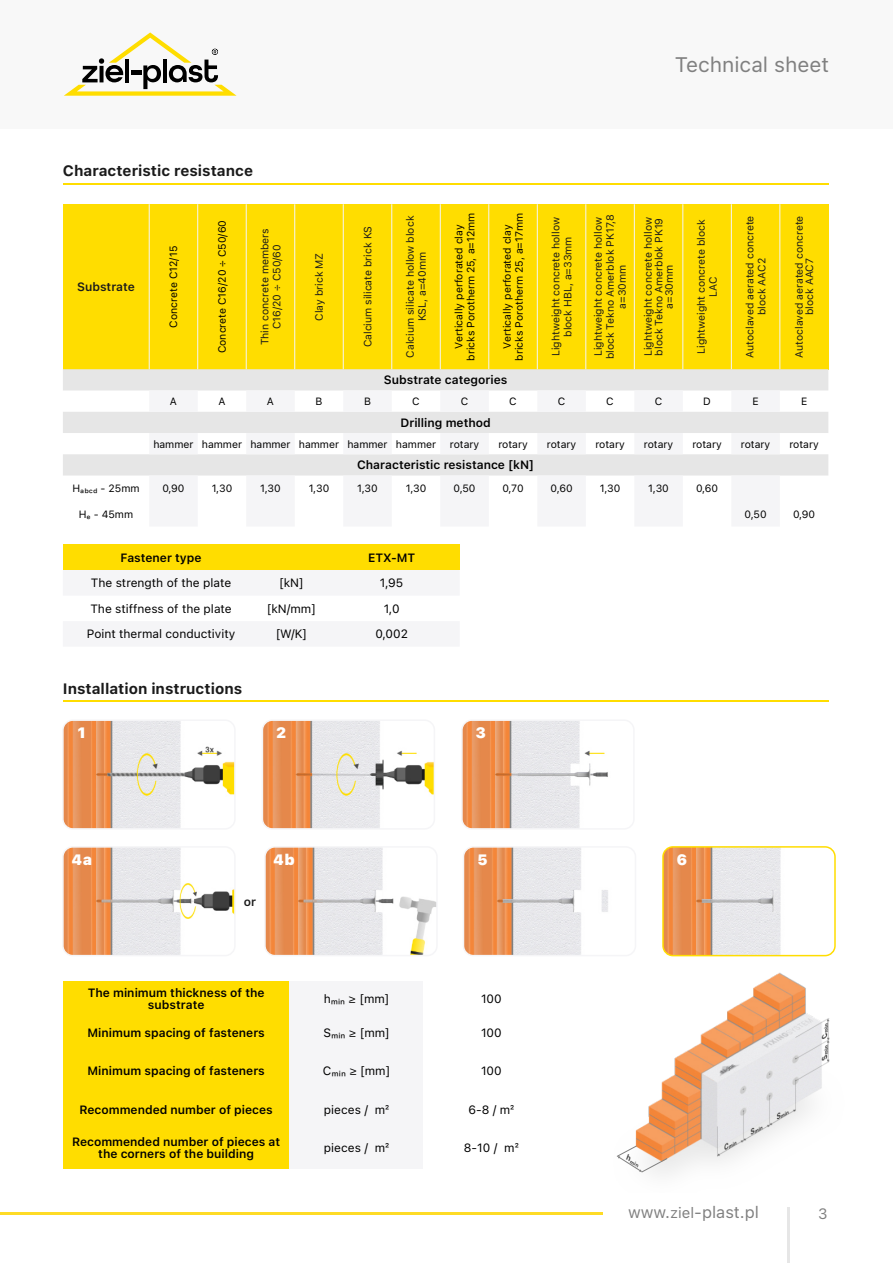
<style>
.page{position:relative;width:893px;height:1263px;background:#fff}
.page>*{position:absolute;margin:0;border:0;box-sizing:border-box;transform-origin:0 0}
.t1{font:21px "SF Pro Text";color:#808080}
.t2{font:16.5px "SF Pro Text";color:#808080}
.t3{font:700 15px "SF Pro Text";color:#1a1a1a}
.t4{font:900 15px "SF Pro Text";color:#fff}
.t5{font:15px "SF Pro Text";color:#808080}
.t6{font:600 12px/12px "SF Pro Text";color:#000;text-align:center}
.t7{font:12px "SF Pro Text";color:#000}
.t8{font:600 12px "SF Pro Text";color:#1a1a1a}
.t9{font:10.5px/12px "SF Pro Text";color:#1a1a1a;text-align:center}
.t10{font:10.5px/12px "SF Pro Text";color:#000;text-align:center}
.t11{font:italic 700 7.5px "SF Pro Text";color:#404040}
.s1{font-size:15px}
</style>
<div class="page">
<hr style="left:0;top:1213px;width:602px;height:2px;background:#fedb26">
<hr style="left:788px;top:1207px;width:2px;height:56px;background:#e6e6e6">
<div style="left:0;top:0;width:893px;height:128px;background:#f8f8f8"></div>
<svg style="left:64px;top:32px;width:173px;height:64px"></svg>
<div style="left:63px;top:204px;width:765px;height:165px;background:#fd0"></div>
<svg style="left:63px;top:369px;width:765px;height:106px;fill:#e6e6e6"></svg>
<svg style="left:149px;top:390px;width:631px;height:86px"></svg>
<hr style="left:197px;top:204px;width:1px;height:165px;background:#f5f5f7">
<hr style="left:246px;top:204px;width:1px;height:165px;background:#f5f5f7">
<hr style="left:294px;top:204px;width:1px;height:165px;background:#f5f5f7">
<hr style="left:343px;top:204px;width:1px;height:165px;background:#f5f5f7">
<hr style="left:391px;top:204px;width:1px;height:165px;background:#f5f5f7">
<hr style="left:440px;top:204px;width:1px;height:165px;background:#f5f5f7">
<hr style="left:488px;top:204px;width:1px;height:165px;background:#f5f5f7">
<hr style="left:537px;top:204px;width:1px;height:165px;background:#f5f5f7">
<hr style="left:585px;top:204px;width:1px;height:165px;background:#f5f5f7">
<hr style="left:634px;top:204px;width:1px;height:165px;background:#f5f5f7">
<hr style="left:682px;top:204px;width:1px;height:165px;background:#f5f5f7">
<hr style="left:731px;top:204px;width:1px;height:165px;background:#f5f5f7">
<hr style="left:780px;top:204px;width:1px;height:165px;background:#f5f5f7">
<hr style="left:149px;top:204px;width:1px;height:165px;background:#f5f5f7">
<div style="left:63px;top:545px;width:397px;height:25px;background:#fd0"></div>
<hr style="left:63px;top:183px;width:765px;height:2px;background:#fd0">
<hr style="left:63px;top:700px;width:765px;height:2px;background:#fd0">
<img style="left:616px;top:972px;width:214px;height:202px">
<svg style="left:617px;top:1146px;width:50px;height:26px"></svg>
<div style="left:63px;top:981px;width:226px;height:188px;background:#fd0"></div>
<div style="left:289px;top:981px;width:135px;height:188px;background:#f5f5f7"></div>
<img style="left:63px;top:720px;width:172px;height:109px;border-radius:10px">
<div style="left:62px;top:719px;width:174px;height:111px;border:2px solid #f5f5f7;border-radius:10px"></div>
<img style="left:63px;top:847px;width:172px;height:108px;border-radius:10px">
<div style="left:62px;top:846px;width:174px;height:110px;border:2px solid #f5f5f7;border-radius:10px"></div>
<img style="left:262px;top:720px;width:172px;height:109px;border-radius:10px">
<div style="left:262px;top:719px;width:173px;height:111px;border:2px solid #f5f5f7;border-radius:10px"></div>
<img style="left:463px;top:847px;width:172px;height:108px;border-radius:10px">
<div style="left:463px;top:846px;width:173px;height:110px;border:2px solid #f5f5f7;border-radius:10px"></div>
<img style="left:462px;top:720px;width:172px;height:109px;border-radius:10px">
<div style="left:461px;top:719px;width:174px;height:111px;border:2px solid #f5f5f7;border-radius:10px"></div>
<img style="left:663px;top:847px;width:172px;height:108px;border-radius:10px">
<div style="left:662px;top:846px;width:174px;height:110px;border:2px solid #fd0;border-radius:10px"></div>
<img style="left:265px;top:847px;width:172px;height:108px;border-radius:10px">
<div style="left:264px;top:846px;width:174px;height:110px;border:2px solid #f5f5f7;border-radius:10px"></div>
<h3 class="t3" style="left:63px;top:162px;width:192px">Characteristic resistance</h3>
<p class="t8" style="left:77px;top:280px;width:59px">Substrate</p>
<p class="t10" style="left:168px;top:327px;width:83px;rotate:-90deg">Concrete C12/15</p>
<p class="t10" style="left:216px;top:353px;width:135px;rotate:-90deg">Concrete C16/20 ÷ C50/60</p>
<p class="t9" style="left:259px;top:345px;width:119px;rotate:-90deg">Thin concrete members<br>C16/20 ÷ C50/60</p>
<p class="t9" style="left:313px;top:321px;width:70px;rotate:-90deg">Clay brick MZ</p>
<h1 class="t1" style="left:675px;top:52px;width:156px">Technical sheet</h1>
<p class="t9" style="left:362px;top:347px;width:123px;rotate:-90deg">Calcium silicate brick KS</p>
<p class="t9" style="left:404px;top:358px;width:144px;rotate:-90deg">Calcium silicate hollow block<br>KSL, a=40mm</p>
<p class="t10" style="left:453px;top:361px;width:150px;rotate:-90deg">Vertically perforated clay bricks Porotherm 25, a=12mm</p>
<p class="t10" style="left:501px;top:361px;width:149px;rotate:-90deg">Vertically perforated clay bricks Porotherm 25, a=17mm</p>
<p class="t9" style="left:550px;top:356px;width:141px;rotate:-90deg">Lightweight concrete hollow block HBL, a=33mm</p>
<p class="t9" style="left:592px;top:359px;width:147px;rotate:-90deg">Lightweight concrete hollow block Tekno Amerblok PK17,8 a=30mm</p>
<p class="t9" style="left:643px;top:356px;width:141px;line-height:10.5px;rotate:-90deg">Lightweight concrete hollow block Tekno Amerblok PK19 a=30mm</p>
<p class="t9" style="left:695px;top:354px;width:136px;rotate:-90deg">Lightweight concrete block<br>LAC</p>
<p class="t9" style="left:744px;top:358px;width:144px;rotate:-90deg">Autoclaved aerated concrete block AAC2</p>
<p class="t9" style="left:794px;top:358px;width:144px;line-height:10.5px;rotate:-90deg">Autoclaved aerated concrete block AAC7</p>
<p class="t6" style="left:384px;top:374px;width:125px">Substrate categories</p>
<p class="t10" style="left:170px;top:395px;width:9px">A</p>
<p class="t10" style="left:218px;top:395px;width:9px">A</p>
<p class="t10" style="left:267px;top:395px;width:9px">A</p>
<p class="t10" style="left:316px;top:395px;width:8px">B</p>
<p class="t10" style="left:364px;top:395px;width:8px">B</p>
<p class="t10" style="left:412px;top:395px;width:9px">C</p>
<p class="t10" style="left:461px;top:395px;width:9px">C</p>
<p class="t10" style="left:509px;top:395px;width:9px">C</p>
<p class="t10" style="left:558px;top:395px;width:9px">C</p>
<p class="t10" style="left:606px;top:395px;width:9px">C</p>
<p class="t10" style="left:655px;top:395px;width:9px">C</p>
<p class="t10" style="left:703px;top:395px;width:9px">D</p>
<p class="t10" style="left:752px;top:395px;width:8px">E</p>
<p class="t10" style="left:801px;top:395px;width:8px">E</p>
<p class="t6" style="left:400px;top:417px;width:92px">Drilling method</p>
<p class="t10" style="left:153px;top:438px;width:284px">hammer hammer hammer hammer hammer hammer</p>
<p class="t10" style="left:450px;top:438px;width:31px">rotary</p>
<p class="t10" style="left:498px;top:438px;width:31px">rotary</p>
<p class="t10" style="left:547px;top:438px;width:31px">rotary</p>
<p class="t10" style="left:595px;top:438px;width:31px">rotary</p>
<p class="t10" style="left:644px;top:438px;width:31px">rotary</p>
<p class="t10" style="left:692px;top:438px;width:31px">rotary</p>
<p class="t10" style="left:741px;top:438px;width:31px">rotary</p>
<p class="t10" style="left:789px;top:438px;width:31px">rotary</p>
<p class="t6" style="left:357px;top:459px;width:179px">Characteristic resistance [kN]</p>
<p class="t10" style="left:72px;top:482px;width:69px">Hₐbcd - 25mm</p>
<p class="t10" style="left:162px;top:482px;width:24px">0,90</p>
<p class="t10" style="left:212px;top:482px;width:22px">1,30</p>
<p class="t10" style="left:260px;top:482px;width:22px">1,30</p>
<p class="t10" style="left:309px;top:482px;width:22px">1,30</p>
<p class="t10" style="left:357px;top:482px;width:22px">1,30</p>
<p class="t10" style="left:406px;top:482px;width:22px">1,30</p>
<p class="t10" style="left:453px;top:482px;width:24px">0,50</p>
<p class="t10" style="left:502px;top:482px;width:23px">0,70</p>
<p class="t10" style="left:550px;top:482px;width:24px">0,60</p>
<p class="t10" style="left:600px;top:482px;width:22px">1,30</p>
<p class="t10" style="left:648px;top:482px;width:22px">1,30</p>
<p class="t10" style="left:696px;top:482px;width:24px">0,60</p>
<p class="t10" style="left:79px;top:508px;width:56px">Hₑ - 45mm</p>
<p class="t10" style="left:745px;top:508px;width:24px">0,50</p>
<p class="t10" style="left:793px;top:508px;width:24px">0,90</p>
<p class="t6" style="left:121px;top:551px;width:82px">Fastener type</p>
<p class="t6" style="left:368px;top:551px;width:49px">ETX-MT</p>
<p class="t7" style="left:91px;top:576px;width:142px">The strength of the plate</p>
<p class="t7" style="left:279px;top:576px;width:26px">[kN]</p>
<p class="t7" style="left:380px;top:576px;width:25px">1,95</p>
<p class="t7" style="left:90px;top:601px;width:143px">The stiffness of the plate</p>
<p class="t7" style="left:267px;top:601px;width:51px">[kN/mm]</p>
<p class="t7" style="left:384px;top:601px;width:17px">1,0</p>
<p class="t7" style="left:87px;top:627px;width:150px">Point thermal conductivity</p>
<p class="t7" style="left:276px;top:627px;width:33px">[W/K]</p>
<p class="t7" style="left:375px;top:627px;width:34px">0,002</p>
<h3 class="t3" style="left:63px;top:679px;width:181px">Installation instructions</h3>
<h3 class="t4" style="left:78px;top:724px;width:10px">1</h3>
<h3 class="t4" style="left:276px;top:724px;width:12px">2</h3>
<h3 class="t4" style="left:475px;top:724px;width:12px">3</h3>
<h3 class="t4" style="left:72px;top:851px;width:22px">4a</h3>
<h3 class="t4" style="left:273px;top:851px;width:23px">4b</h3>
<p class="t8" style="left:244px;top:894px;width:14px">or</p>
<h3 class="t4" style="left:477px;top:851px;width:12px">5</h3>
<h3 class="t4" style="left:676px;top:851px;width:12px">6</h3>
<p class="t6" style="left:88px;top:986px;width:179px">The minimum thickness of the substrate</p>
<p class="t7" style="left:324px;top:991px;width:67px">hₘiₙ ≥ [mm]</p>
<p class="t7" style="left:481px;top:991px;width:22px">100</p>
<p class="t6" style="left:88px;top:1026px;width:179px">Minimum spacing of fasteners</p>
<p class="t7" style="left:323px;top:1025px;width:68px">Sₘiₙ ≥ [mm]</p>
<p class="t7" style="left:481px;top:1025px;width:22px">100</p>
<p class="t6" style="left:88px;top:1065px;width:179px">Minimum spacing of fasteners</p>
<p class="t7" style="left:323px;top:1064px;width:69px">Cₘiₙ ≥ [mm]</p>
<p class="t7" style="left:481px;top:1064px;width:22px">100</p>
<p class="t6" style="left:79px;top:1103px;width:195px">Recommended number of pieces</p>
<p class="t7" style="left:324px;top:1102px;width:67px">pieces / m²</p>
<p class="t7" style="left:468px;top:1102px;width:47px">6-8 / m²</p>
<p class="t6" style="left:72px;top:1135px;width:210px">Recommended number of pieces at the corners of the building</p>
<p class="t7" style="left:324px;top:1140px;width:67px">pieces / m²</p>
<p class="t7" style="left:464px;top:1140px;width:56px">8-10 / m²</p>
<p class="t11" style="left:629px;top:1153px;width:16px;rotate:32deg">hₘiₙ</p>
<h2 class="t2" style="left:628px;top:1202px;width:133px">www.<span class="s1">ziel</span>-plast.pl</h2>
<h3 class="t5" style="left:818px;top:1205px;width:11px">3</h3>
</div>
